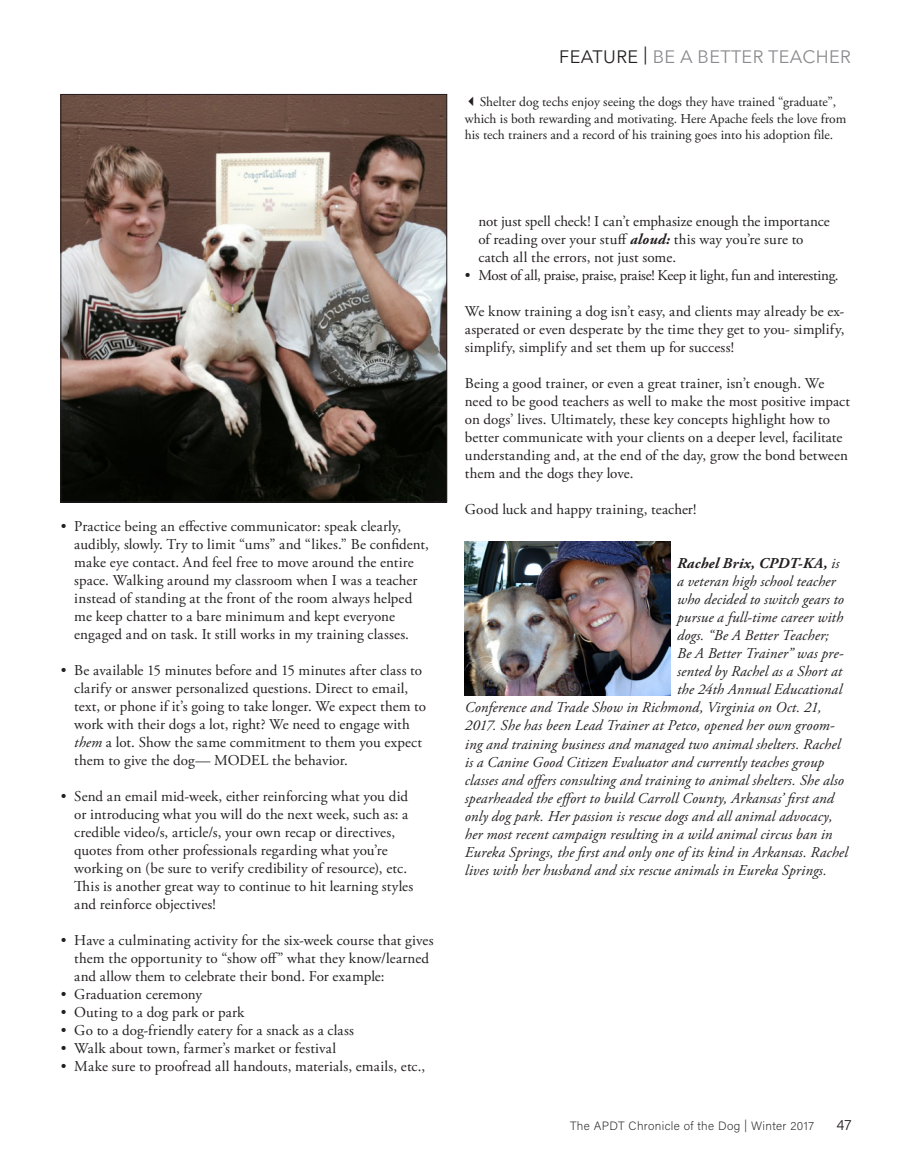
<style>
.page{position:relative;width:905px;height:1175px;background:#fff}
.page>*{position:absolute;margin:0;border:0;box-sizing:border-box;transform-origin:0 0}
.t1{font:18px "Avenir Next";letter-spacing:.02em;color:#8b8a8e}
.t2{font:15px/18px "Adobe Garamond Pro";letter-spacing:.005em;color:#231f20}
.t3{font:italic 15px "Adobe Garamond Pro";letter-spacing:.01em;color:#231f20}
.t4{font:15px "Adobe Garamond Pro";letter-spacing:-.02em;color:#231f20}
.t5{font:italic 700 15px "Adobe Garamond Pro";letter-spacing:.02em;color:#231f20}
.t6{font:13.5px/16.2px "Adobe Garamond Pro";color:#231f20}
.t7{font:200 12px "Acumin Pro";letter-spacing:.03em;color:#231f20}
.s1{font-style:italic}
.s2{color:#231f20}
.s3{font-weight:700;font-style:italic}
.s4{font-weight:400}
.s5{font-weight:300;font-size:15px}
</style>
<div class="page">
<img style="left:63px;top:96px;width:382px;height:404px">
<div style="left:61px;top:94px;width:386px;height:408px;border:1px solid #231f20"></div>
<img style="left:465px;top:541px;width:205px;height:154px">
<p class="t2" style="left:74px;top:518px;width:356px;text-indent:-14px">• Practice being an effective communicator: speak clearly, audibly, slowly. Try to limit “ums” and “likes.” Be confident, make eye contact. And feel free to move around the entire</p>
<p class="t2" style="left:74px;top:572px;width:344px">space. Walking around my classroom when I was a teacher instead of standing at the front of the room always helped</p>
<p class="t2" style="left:74px;top:608px;width:336px">me keep chatter to a bare minimum and kept everyone engaged and on task. It still works in my training classes.</p>
<p class="t2" style="left:74px;top:662px;width:353px;text-indent:-14px">• Be available 15 minutes before and 15 minutes after class to clarify or answer personalized questions. Direct to email, text, or phone if it’s going to take longer. We expect them to work with their dogs a lot, right? We need to engage with <span class="s1">them</span> a lot. Show the same commitment to them you expect them to give the dog— MODEL the behavior.</p>
<p class="t2" style="left:61px;top:788px;width:349px">• Send an email mid-week, either reinforcing what you did</p>
<p class="t2" style="left:74px;top:806px;width:335px">or introducing what you will do the next week, such as: a</p>
<p class="t2" style="left:74px;top:824px;width:322px">credible video/s, article/s, your own recap or directives,</p>
<p class="t2" style="left:74px;top:842px;width:315px">quotes from other professionals regarding what you’re</p>
<p class="t2" style="left:74px;top:860px;width:334px">working on (be sure to verify credibility of resource), etc.</p>
<p class="t2" style="left:74px;top:878px;width:340px">This is another great way to continue to hit learning styles and reinforce objectives!</p>
<p class="t2" style="left:61px;top:932px;width:374px">• Have a culminating activity for the six-week course that gives</p>
<p class="t2" style="left:74px;top:950px;width:356px">them the opportunity to “show off” what they know/learned and allow them to celebrate their bond. For example:</p>
<p class="t2" style="left:61px;top:986px;width:143px">• Graduation ceremony</p>
<p class="t2" style="left:61px;top:1004px;width:185px">• Outing to a dog park or park</p>
<p class="t2" style="left:61px;top:1022px;width:295px">• Go to a dog-friendly eatery for a snack as a class</p>
<p class="t2" style="left:61px;top:1040px;width:277px">• Walk about town, farmer’s market or festival</p>
<p class="t2" style="left:61px;top:1058px;width:366px">• Make sure to proofread all handouts, materials, emails, etc.,</p>
<p class="t1" style="left:559px;top:41px;width:293px"><span class="s2">FEATURE </span><sup>|</sup> BE A BETTER TEACHER</p>
<p class="t6" style="left:465px;top:94px;width:383px">✓Shelter dog techs enjoy seeing the dogs they have trained “graduate”, which is both rewarding and motivating. Here Apache feels the love from his tech trainers and a record of his training goes into his adoption file.</p>
<p class="t2" style="left:478px;top:213px;width:353px">not just spell check! I can’t emphasize enough the importance of reading over your stuff <span class="s3">aloud:</span> this way you’re sure to catch all the errors, not just some.</p>
<p class="t4" style="left:465px;top:266px;width:375px">• Most of all, praise, praise, praise! Keep it light, fun and interesting.</p>
<p class="t2" style="left:465px;top:303px;width:381px;text-align:justify">We know training a dog isn’t easy, and clients may already be ex&shy;asperated or even desperate by the time they get to you- simplify, simplify, simplify and set them up for success!</p>
<p class="t2" style="left:465px;top:375px;width:387px">Being a good trainer, or even a great trainer, isn’t enough. We need to be good teachers as well to make the most positive impact on dogs’ lives. Ultimately, these key concepts highlight how to better communicate with your clients on a deeper level, facilitate understanding and, at the end of the day, grow the bond between them and the dogs they love.</p>
<p class="t2" style="left:465px;top:501px;width:233px">Good luck and happy training, teacher!</p>
<p class="t5" style="left:677px;top:555px;width:164px">Rachel Brix, CPDT-KA, <span class="s4">is</span></p>
<p class="t3" style="left:677px;top:572px;width:160px">a veteran high school teacher</p>
<p class="t3" style="left:677px;top:590px;width:168px">who decided to switch gears to</p>
<p class="t3" style="left:677px;top:608px;width:168px">pursue a full-time career with</p>
<p class="t3" style="left:677px;top:626px;width:153px">dogs. “Be A Better Teacher;</p>
<p class="t3" style="left:677px;top:644px;width:168px">Be A Better Trainer” was pre-</p>
<p class="t3" style="left:677px;top:662px;width:166px">sented by Rachel as a Short at</p>
<p class="t3" style="left:677px;top:680px;width:166px">the 24th Annual Educational</p>
<p class="t3" style="left:465px;top:698px;width:358px">Conference and Trade Show in Richmond, Virginia on Oct. 21,</p>
<p class="t3" style="left:465px;top:716px;width:371px">2017. She has been Lead Trainer at Petco, opened her own groom-</p>
<p class="t3" style="left:465px;top:734px;width:377px">ing and training business and managed two animal shelters. Rachel</p>
<p class="t3" style="left:465px;top:752px;width:361px">is a Canine Good Citizen Evaluator and currently teaches group</p>
<p class="t3" style="left:465px;top:770px;width:380px">classes and offers consulting and training to animal shelters. She also</p>
<p class="t3" style="left:465px;top:788px;width:370px">spearheaded the effort to build Carroll County, Arkansas’ first and</p>
<p class="t3" style="left:465px;top:806px;width:369px">only dog park. Her passion is rescue dogs and all animal advocacy,</p>
<p class="t3" style="left:465px;top:824px;width:369px">her most recent campaign resulting in a wild animal circus ban in</p>
<p class="t3" style="left:465px;top:842px;width:384px">Eureka Springs, the first and only one of its kind in Arkansas. Rachel</p>
<p class="t3" style="left:465px;top:860px;width:363px">lives with her husband and six rescue animals in Eureka Springs.</p>
<p class="t7" style="left:570px;top:1117px;width:283px">The APDT Chronicle of the Dog | Winter 2017 <span class="s5">47</span></p>
</div>
